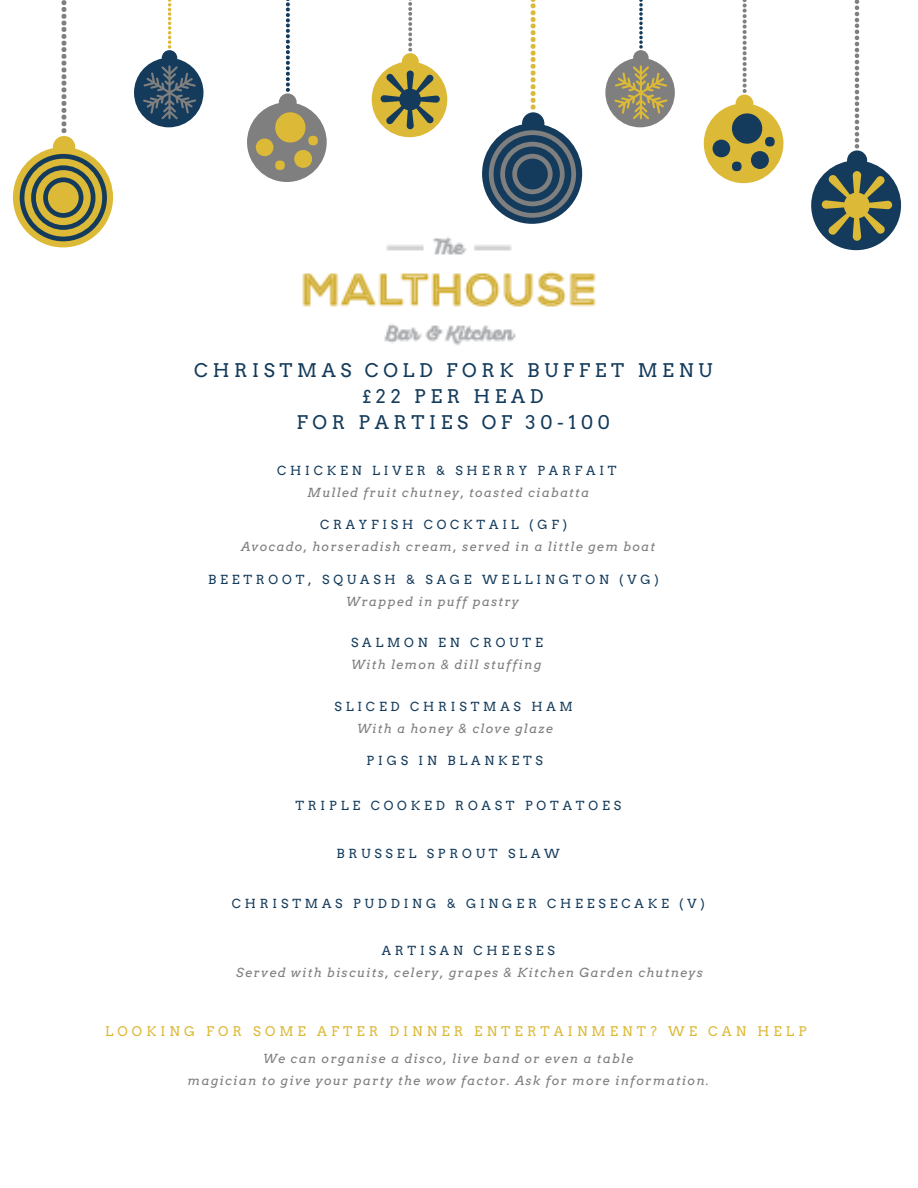
<style>
.page{position:relative;width:918px;height:1188px;background:#fff}
.page>*{position:absolute;margin:0;border:0;box-sizing:border-box;transform-origin:0 0}
.t1{font:18.75px/25.8px "Arvo";letter-spacing:.25em;color:#143b5b;text-align:center}
.t2{font:13.2px "Arvo";letter-spacing:.31em;color:#dcb937}
.t3{font:italic 12.45px/22.5px "Arvo";letter-spacing:.1em;color:#7f7f7f;text-align:center}
.t4{font:12.45px "Arvo";letter-spacing:.31em;color:#143b5b}
</style>
<div class="page">
<svg style="left:134px;top:0;width:69px;height:127px"></svg>
<svg style="left:13px;top:0;width:100px;height:247px"></svg>
<svg style="left:247px;top:0;width:80px;height:182px"></svg>
<svg style="left:372px;top:0;width:75px;height:137px"></svg>
<svg style="left:482px;top:0;width:100px;height:224px"></svg>
<svg style="left:605px;top:0;width:70px;height:127px"></svg>
<svg style="left:704px;top:0;width:79px;height:183px"></svg>
<svg style="left:811px;top:0;width:90px;height:250px"></svg>
<img style="left:302px;top:237px;width:294px;height:109px">
<h1 class="t1" style="left:194px;top:357px;width:519px">CHRISTMAS COLD FORK BUFFET MENU £22 PER HEAD<br>FOR PARTIES OF 30-100</h1>
<p class="t4" style="left:277px;top:463px;width:341px">CHICKEN LIVER &amp; SHERRY PARFAIT</p>
<p class="t3" style="left:307px;top:481px;width:283px">Mulled fruit chutney, toasted ciabatta</p>
<p class="t4" style="left:320px;top:517px;width:249px">CRAYFISH COCKTAIL (GF)</p>
<p class="t3" style="left:241px;top:535px;width:415px">Avocado, horseradish cream, served in a little gem boat</p>
<p class="t4" style="left:208px;top:572px;width:452px">BEETROOT, SQUASH &amp; SAGE WELLINGTON (VG)</p>
<p class="t3" style="left:346px;top:590px;width:174px">Wrapped in puff pastry</p>
<p class="t4" style="left:351px;top:635px;width:193px">SALMON EN CROUTE</p>
<p class="t3" style="left:351px;top:653px;width:192px">With lemon &amp; dill stuffing</p>
<p class="t4" style="left:335px;top:699px;width:240px">SLICED CHRISTMAS HAM</p>
<p class="t3" style="left:357px;top:717px;width:197px">With a honey &amp; clove glaze</p>
<p class="t4" style="left:367px;top:753px;width:178px">PIGS IN BLANKETS</p>
<p class="t4" style="left:295px;top:798px;width:327px">TRIPLE COOKED ROAST POTATOES</p>
<p class="t4" style="left:336px;top:846px;width:225px">BRUSSEL SPROUT SLAW</p>
<p class="t4" style="left:232px;top:896px;width:474px">CHRISTMAS PUDDING &amp; GINGER CHEESECAKE (V)</p>
<p class="t4" style="left:382px;top:943px;width:175px">ARTISAN CHEESES</p>
<p class="t3" style="left:236px;top:961px;width:468px">Served with biscuits, celery, grapes &amp; Kitchen Garden chutneys</p>
<p class="t2" style="left:105px;top:1023px;width:703px">LOOKING FOR SOME AFTER DINNER ENTERTAINMENT? WE CAN HELP</p>
<p class="t3" style="left:187px;top:1047px;width:523px">We can organise a disco, live band or even a table<br>magician to give your party the wow factor. Ask for more information.</p>
</div>
